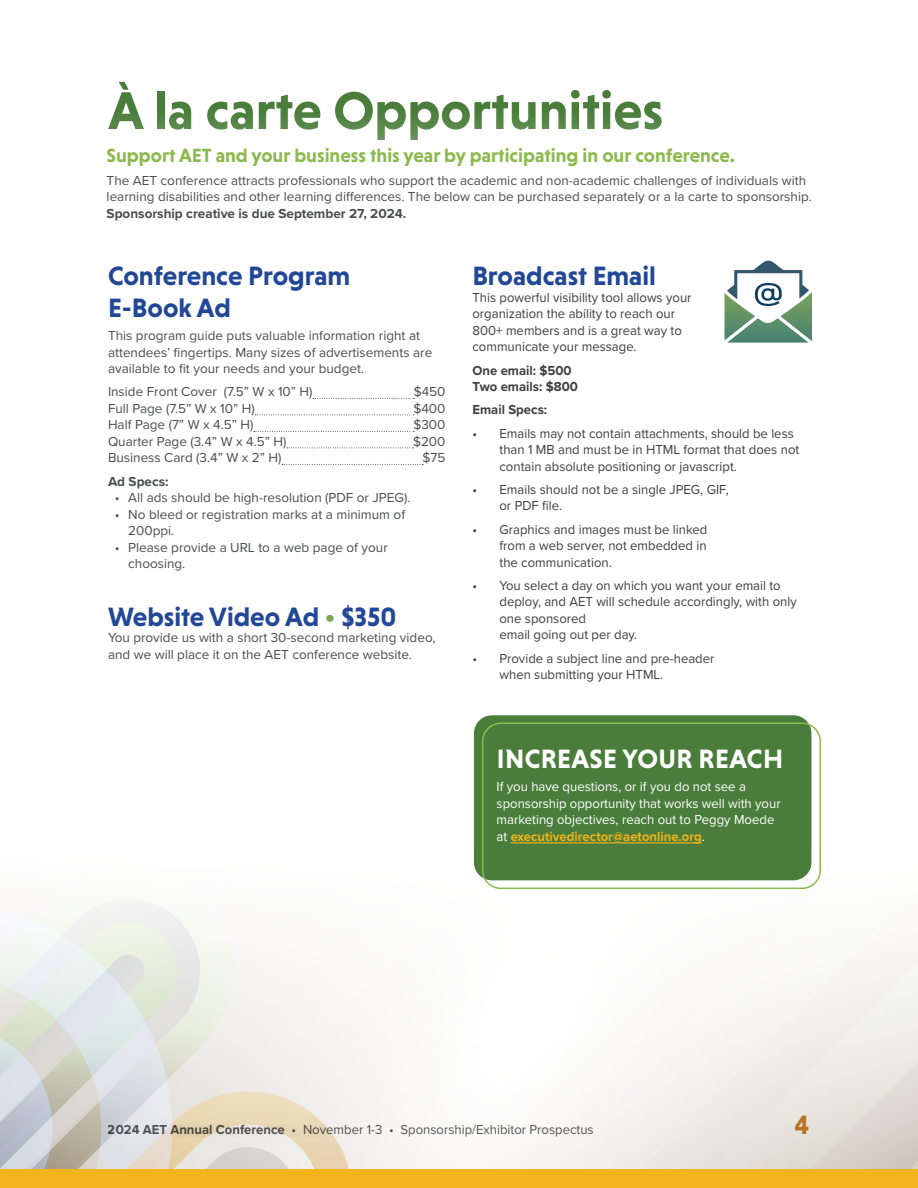
<style>
.page{position:relative;width:918px;height:1188px;background:#fff}
.page>*{position:absolute;margin:0;border:0;box-sizing:border-box;transform-origin:0 0}
.t1{font:700 54px "Niveau Grotesk";color:#4a7d3b}
.t2{font:700 27px/31.5px "Niveau Grotesk";color:#214796}
.Body{font:700 27px "Niveau Grotesk";letter-spacing:.015em;color:#fff}
.t3{font:700 27px "Niveau Grotesk";color:#cc8529}
.Title_2{font:700 19.5px "Niveau Grotesk";color:#8cba4f}
.AET_Body{font:13.5px/16.5px "Proxima Nova";color:#4b4c4d}
.Body-2{font:13.5px/16.5px "Proxima Nova";color:#3e3e3f}
.Body-3{font:13.5px/16.5px "Proxima Nova";color:#fff}
.t4{font:13.5px "Proxima Nova";color:#57585a}
.Body-4{font:700 13.5px/16.5px "Proxima Nova";color:#3e3e3f}
.t5{font:700 13.5px "Proxima Nova";color:#4b4c4d}
.s1{font-weight:700}
.s2{color:#7aa456}
.s3{font-weight:700;color:#f2b31c}
</style>
<div class="page">
<div style="left:353px;top:1089px;width:75px;height:80px;background:#f6f5f3"></div>
<svg style="left:543px;top:867px;width:375px;height:302px"></svg>
<svg style="left:118px;top:880px;width:467px;height:209px"></svg>
<svg style="left:174px;top:880px;width:355px;height:153px"></svg>
<svg style="left:207px;top:842px;width:289px;height:158px"></svg>
<svg style="left:0;top:904px;width:172px;height:51px"></svg>
<svg style="left:0;top:955px;width:353px;height:214px"></svg>
<div style="left:0;top:1169px;width:918px;height:19px;background:#f2b31c"></div>
<svg style="left:313px;top:398px;width:101px;height:1px"></svg>
<svg style="left:255px;top:415px;width:159px;height:1px"></svg>
<svg style="left:254px;top:431px;width:160px;height:1px"></svg>
<svg style="left:287px;top:448px;width:127px;height:1px"></svg>
<svg style="left:282px;top:464px;width:141px;height:1px"></svg>
<svg style="left:725px;top:262px;width:87px;height:81px"></svg>
<div style="left:474px;top:715px;width:337px;height:165px;background:#4a7d3b;border-radius:18px"></div>
<hr style="left:511px;top:842px;width:191px;height:1px;background:#f2b31c">
<div style="left:482px;top:723px;width:339px;height:166px;border:2px solid #8cba4f;border-radius:18px"></div>
<p class="t1" style="left:108px;top:80px;width:556px">À la carte Opportunities</p>
<p class="Title_2" style="left:107px;top:144px;width:630px">Support AET and your business this year by participating in our conference.</p>
<p class="AET_Body" style="left:107px;top:171px;width:707px">The AET conference attracts professionals who support the academic and non-academic challenges of individuals with learning disabilities and other learning differences. The below can be purchased separately or a la carte to sponsorship.<br><span class="s1">Sponsorship creative is due September 27, 2024.</span></p>
<h2 class="t2" style="left:108px;top:260px;width:244px">Conference Program<br>E-Book Ad</h2>
<p class="AET_Body" style="left:108px;top:327px;width:326px">This program guide puts valuable information right at attendees’ fingertips. Many sizes of advertisements are available to fit your needs and your budget.</p>
<p class="AET_Body" style="left:108px;top:383px;width:206px">Inside Front Cover (7.5” W x 10” H)</p>
<p class="AET_Body" style="left:414px;top:383px;width:33px">$450</p>
<p class="AET_Body" style="left:108px;top:399px;width:148px">Full Page (7.5” W x 10” H)</p>
<p class="AET_Body" style="left:413px;top:399px;width:34px">$400</p>
<p class="AET_Body" style="left:108px;top:416px;width:147px">Half Page (7” W x 4.5” H)</p>
<p class="AET_Body" style="left:413px;top:416px;width:34px">$300</p>
<p class="AET_Body" style="left:108px;top:432px;width:180px">Quarter Page (3.4” W x 4.5” H)</p>
<p class="AET_Body" style="left:413px;top:432px;width:34px">$200</p>
<p class="AET_Body" style="left:108px;top:449px;width:175px">Business Card (3.4” W x 2” H)</p>
<p class="AET_Body" style="left:423px;top:449px;width:24px">$75</p>
<p class="t5" style="left:108px;top:471px;width:62px">Ad Specs:</p>
<p class="AET_Body" style="left:115px;top:489px;width:297px">• All ads should be high-resolution (PDF or JPEG).</p>
<p class="AET_Body" style="left:128px;top:505px;width:278px;text-indent:-14px">• No bleed or registration marks at a minimum of<br>200ppi.</p>
<p class="AET_Body" style="left:128px;top:538px;width:261px;text-indent:-14px">• Please provide a URL to a web page of your choosing.</p>
<h2 class="t2" style="left:108px;top:601px;width:290px">Website Video Ad <span class="s2">•</span> $350</h2>
<p class="AET_Body" style="left:108px;top:629px;width:329px">You provide us with a short 30-second marketing video, and we will place it on the AET conference website.</p>
<p class="t2" style="left:472px;top:260px;width:185px">Broadcast Email</p>
<p class="Body-2" style="left:472px;top:288px;width:221px">This powerful visibility tool allows your organization the ability to reach our 800+ members and is a great way to communicate your message.</p>
<p class="Body-4" style="left:472px;top:361px;width:107px">One email: $500<br>Two emails: $800</p>
<p class="Body-4" style="left:472px;top:401px;width:76px">Email Specs:</p>
<p class="Body-2" style="left:500px;top:424px;width:301px;text-indent:-27px">• Emails may not contain attachments, should be less than 1 MB and must be in HTML format that does not contain absolute positioning or javascript.</p>
<p class="Body-2" style="left:500px;top:480px;width:231px;text-indent:-27px">• Emails should not be a single JPEG, GIF, or PDF file.</p>
<p class="Body-2" style="left:500px;top:520px;width:209px;text-align:justify;text-indent:-27px">• Graphics and images must be linked from a web server, not embedded in the communication.</p>
<p class="Body-2" style="left:500px;top:576px;width:299px;text-indent:-27px">• You select a day on which you want your email to deploy, and AET will schedule accordingly, with only one sponsored<br>email going out per day.</p>
<p class="Body-2" style="left:500px;top:649px;width:217px;text-indent:-27px">• Provide a subject line and pre-header when submitting your HTML.</p>
<p class="Body" style="left:497px;top:743px;width:288px">INCREASE YOUR REACH</p>
<p class="Body-3" style="left:497px;top:778px;width:286px">If you have questions, or if you do not see a sponsorship opportunity that works well with your marketing objectives, reach out to Peggy Moede at <span class="s3">executivedirector@aetonline.org</span>.</p>
<p class="t4" style="left:108px;top:1119px;width:487px"><span class="s1">2024 AET Annual Conference</span> • November 1-3 • Sponsorship/Exhibitor Prospectus</p>
<h2 class="t3" style="left:795px;top:1109px;width:17px">4</h2>
</div>
